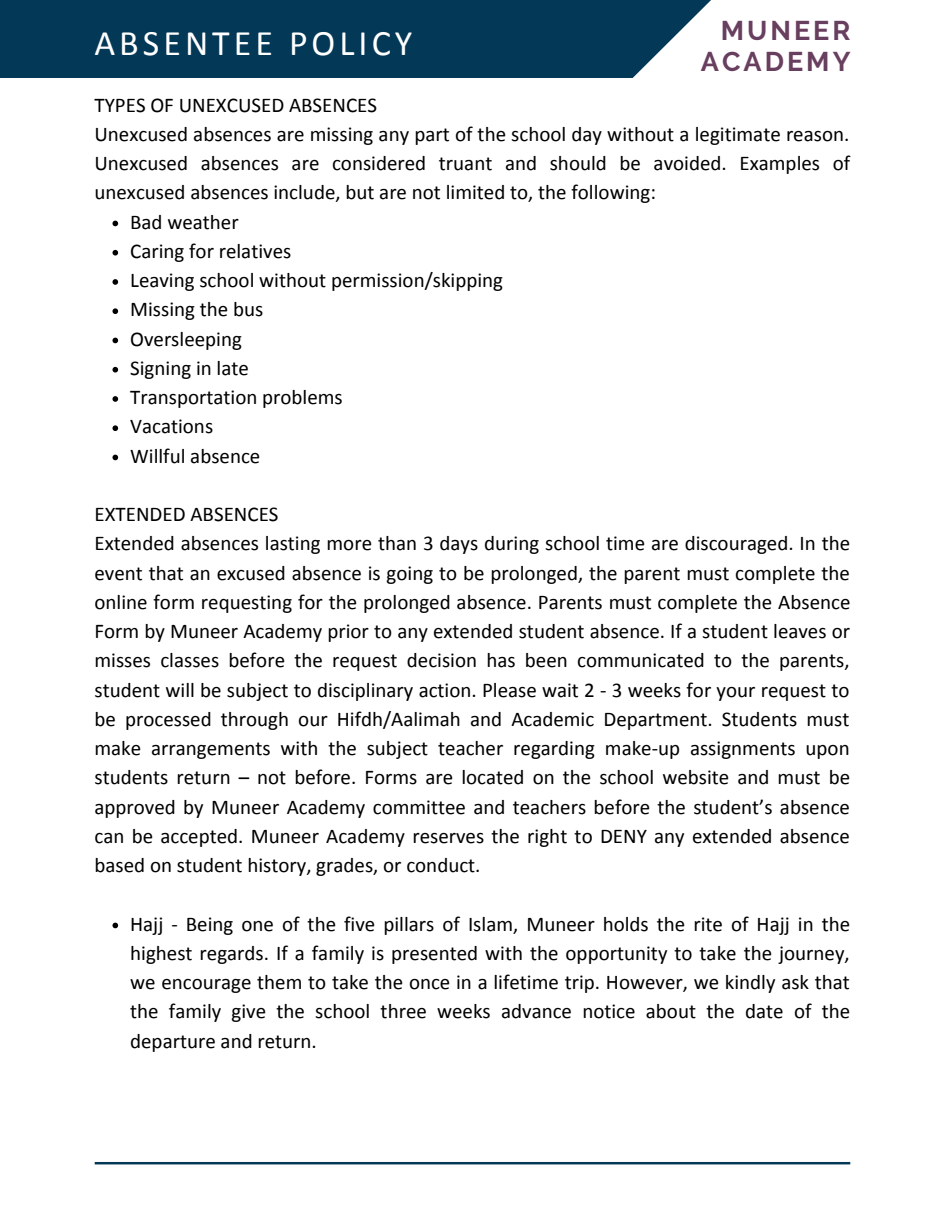
<style>
.page{position:relative;width:945px;height:1215px;background:#fff}
.page>*{position:absolute;margin:0;border:0;box-sizing:border-box;transform-origin:0 0}
.t1{font:36px "Calibri";letter-spacing:.11em;color:#fff}
.t2{font:700 27px/31.5px "Raleway";letter-spacing:.11em;color:#683f5f;text-align:right}
.t3{font:21px/29.2px "Calibri";color:#000}
</style>
<div class="page">
<div style="left:0;top:0;width:711px;height:78px;background:#043857"></div>
<hr style="left:95px;top:1162px;width:755px;height:2px;background:#043857">
<svg style="left:112px;top:221px;width:6px;height:5px"></svg>
<svg style="left:112px;top:250px;width:6px;height:6px"></svg>
<svg style="left:112px;top:279px;width:6px;height:6px"></svg>
<svg style="left:112px;top:308px;width:6px;height:6px"></svg>
<svg style="left:112px;top:338px;width:6px;height:5px"></svg>
<svg style="left:112px;top:367px;width:6px;height:6px"></svg>
<svg style="left:112px;top:396px;width:6px;height:6px"></svg>
<svg style="left:112px;top:425px;width:6px;height:6px"></svg>
<svg style="left:112px;top:455px;width:6px;height:5px"></svg>
<svg style="left:112px;top:923px;width:6px;height:5px"></svg>
<h1 class="t1" style="left:94px;top:28px;width:319px">ABSENTEE POLICY</h1>
<p class="t2" style="left:701px;top:14px;width:151px">MUNEER<br>ACADEMY</p>
<p class="t3" style="left:94px;top:92px;width:757px">TYPES OF UNEXCUSED ABSENCES<br>Unexcused absences are missing any part of the school day without a legitimate reason.<br>Unexcused absences are considered truant and should be avoided. Examples of unexcused absences include, but are not limited to, the following:</p>
<p class="t3" style="left:130px;top:209px;width:374px">Bad weather<br>Caring for relatives<br>Leaving school without permission/skipping<br>Missing the bus<br>Oversleeping<br>Signing in late<br>Transportation problems<br>Vacations<br>Willful absence</p>
<p class="t3" style="left:94px;top:501px;width:757px">EXTENDED ABSENCES<br>Extended absences lasting more than 3 days during school time are discouraged. In the event that an excused absence is going to be prolonged, the parent must complete the online form requesting for the prolonged absence. Parents must complete the Absence Form by Muneer Academy prior to any extended student absence. If a student leaves or misses classes before the request decision has been communicated to the parents, student will be subject to disciplinary action. Please wait 2 - 3 weeks for your request to be processed through our Hifdh/Aalimah and Academic Department. Students must make arrangements with the subject teacher regarding make-up assignments upon students return – not before. Forms are located on the school website and must be approved by Muneer Academy committee and teachers before the student’s absence can be accepted. Muneer Academy reserves the right to DENY any extended absence based on student history, grades, or conduct.</p>
<p class="t3" style="left:130px;top:911px;width:722px;text-align:justify">Hajj - Being one of the five pillars of Islam, Muneer holds the rite of Hajj in the highest regards. If a family is presented with the opportunity to take the journey, we encourage them to take the once in a lifetime trip. However, we kindly ask that the family give the school three weeks advance notice about the date of the departure and return.</p>
</div>
